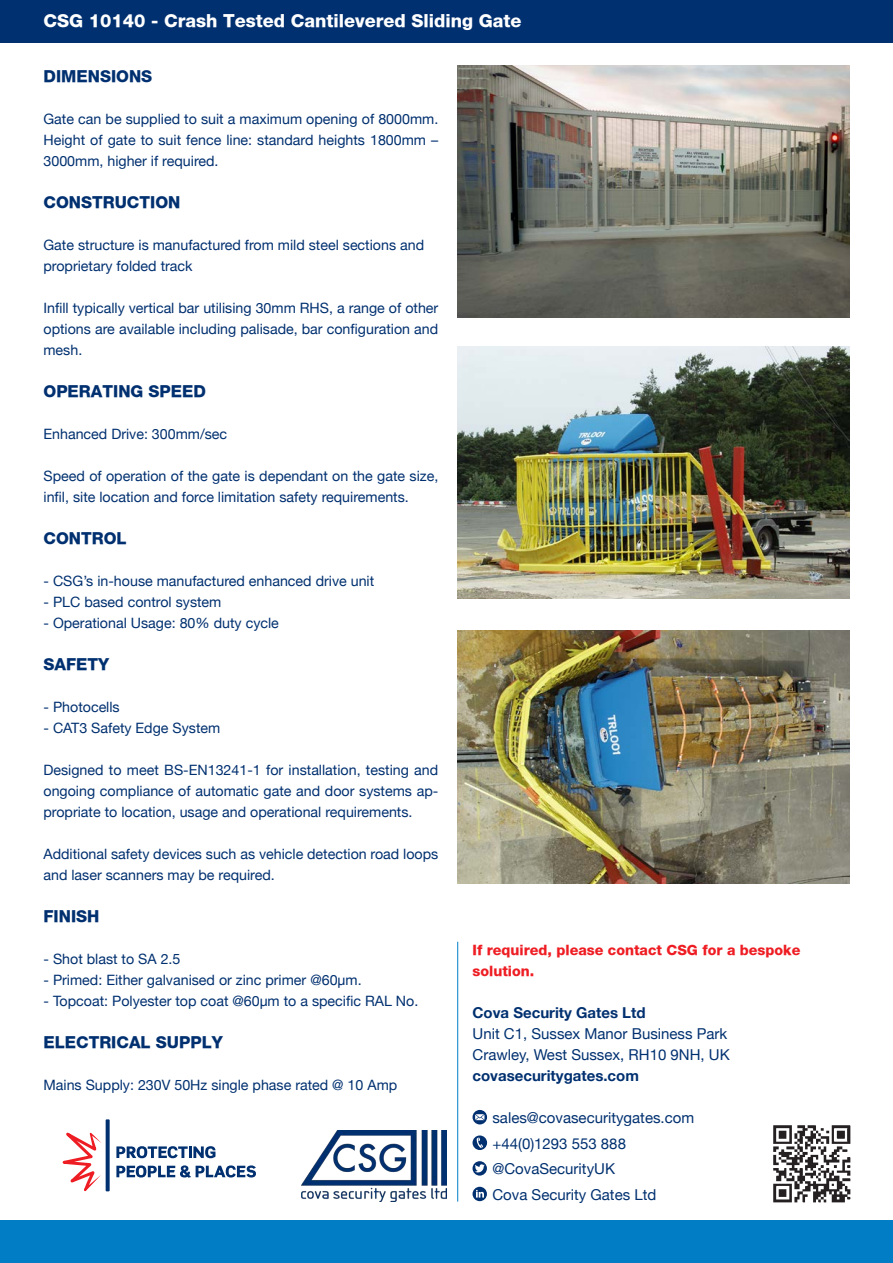
<style>
.page{position:relative;width:893px;height:1263px;background:#fff}
.page>*{position:absolute;margin:0;border:0;box-sizing:border-box;transform-origin:0 0}
.t1{font:800 18px "Helvetica Neue";color:#fff}
.t2{font:800 16.5px "Helvetica Neue";color:#003070}
.t3{font:15px "Helvetica Neue";color:#003070}
.t4{font:700 15px "Helvetica Neue";color:#003070}
.t5{font:14.25px/21px "Helvetica Neue";color:#003070;text-align:justify}
.t6{font:800 14.25px "Helvetica Neue";color:#ee1d23}
</style>
<div class="page">
<div style="left:0;top:1220px;width:893px;height:43px;background:#007dc4"></div>
<div style="left:0;top:0;width:893px;height:42px;background:#003070"></div>
<img style="left:457px;top:65px;width:392px;height:253px">
<img style="left:457px;top:346px;width:392px;height:253px">
<img style="left:457px;top:631px;width:392px;height:252px">
<hr style="left:457px;top:942px;width:1px;height:259px;background:#007dc4">
<svg style="left:472px;top:1187px;width:15px;height:14px"></svg>
<svg style="left:473px;top:1161px;width:14px;height:14px"></svg>
<svg style="left:473px;top:1135px;width:14px;height:15px"></svg>
<svg style="left:473px;top:1110px;width:14px;height:14px"></svg>
<img style="left:773px;top:1125px;width:78px;height:78px">
<img style="left:302px;top:1130px;width:144px;height:71px">
<svg style="left:106px;top:1119px;width:4px;height:72px"></svg>
<svg style="left:63px;top:1132px;width:38px;height:59px"></svg>
<svg style="left:116px;top:1146px;width:99px;height:12px"></svg>
<svg style="left:116px;top:1165px;width:140px;height:12px"></svg>
<p class="t1" style="left:44px;top:10px;width:480px">CSG 10140 - Crash Tested Cantilevered Sliding Gate</p>
<p class="t2" style="left:44px;top:67px;width:110px">DIMENSIONS</p>
<p class="t5" style="left:44px;top:110px;width:396px">Gate can be supplied to suit a maximum opening of 8000mm.<br>Height of gate to suit fence line: standard heights 1800mm – 3000mm, higher if required.</p>
<p class="t2" style="left:44px;top:193px;width:138px">CONSTRUCTION</p>
<p class="t5" style="left:44px;top:236px;width:382px">Gate structure is manufactured from mild steel sections and proprietary folded track</p>
<p class="t5" style="left:44px;top:299px;width:396px">Infill typically vertical bar utilising 30mm RHS, a range of other options are available including palisade, bar configuration and mesh.</p>
<p class="t2" style="left:44px;top:382px;width:164px">OPERATING SPEED</p>
<p class="t5" style="left:44px;top:425px;width:185px">Enhanced Drive: 300mm/sec</p>
<p class="t5" style="left:44px;top:467px;width:396px">Speed of operation of the gate is dependant on the gate size, infil, site location and force limitation safety requirements.</p>
<p class="t2" style="left:44px;top:529px;width:85px">CONTROL</p>
<p class="t5" style="left:44px;top:572px;width:332px">- CSG’s in-house manufactured enhanced drive unit</p>
<p class="t5" style="left:44px;top:593px;width:179px">- PLC based control system</p>
<p class="t5" style="left:44px;top:614px;width:237px">- Operational Usage: 80% duty cycle</p>
<p class="t2" style="left:44px;top:655px;width:67px">SAFETY</p>
<p class="t5" style="left:44px;top:698px;width:78px">- Photocells</p>
<p class="t5" style="left:44px;top:719px;width:178px">- CAT3 Safety Edge System</p>
<p class="t5" style="left:44px;top:761px;width:396px">Designed to meet BS-EN13241-1 for installation, testing and ongoing compliance of automatic gate and door systems ap&shy;propriate to location, usage and operational requirements.</p>
<p class="t5" style="left:44px;top:845px;width:396px">Additional safety devices such as vehicle detection road loops and laser scanners may be required.</p>
<p class="t2" style="left:44px;top:907px;width:57px">FINISH</p>
<p class="t5" style="left:44px;top:950px;width:138px">- Shot blast to SA 2.5</p>
<p class="t5" style="left:44px;top:971px;width:320px">- Primed: Either galvanised or zinc primer @60μm.</p>
<p class="t5" style="left:44px;top:992px;width:376px">- Topcoat: Polyester top coat @60μm to a specific RAL No.</p>
<p class="t2" style="left:44px;top:1033px;width:181px">ELECTRICAL SUPPLY</p>
<p class="t5" style="left:44px;top:1076px;width:355px">Mains Supply: 230V 50Hz single phase rated @ 10 Amp</p>
<p class="t6" style="left:472px;top:942px;width:329px">If required, please contact CSG for a bespoke</p>
<p class="t6" style="left:472px;top:963px;width:63px">solution.</p>
<p class="t4" style="left:472px;top:1001px;width:175px">Cova Security Gates Ltd</p>
<p class="t3" style="left:472px;top:1023px;width:256px">Unit C1, Sussex Manor Business Park</p>
<p class="t3" style="left:472px;top:1044px;width:259px">Crawley, West Sussex, RH10 9NH, UK</p>
<p class="t4" style="left:472px;top:1064px;width:168px">covasecuritygates.com</p>
<p class="t3" style="left:492px;top:1107px;width:203px">sales@covasecuritygates.com</p>
<p class="t3" style="left:492px;top:1133px;width:135px">+44(0)1293 553 888</p>
<p class="t3" style="left:492px;top:1158px;width:124px">@CovaSecurityUK</p>
<p class="t3" style="left:492px;top:1184px;width:165px">Cova Security Gates Ltd</p>
</div>
